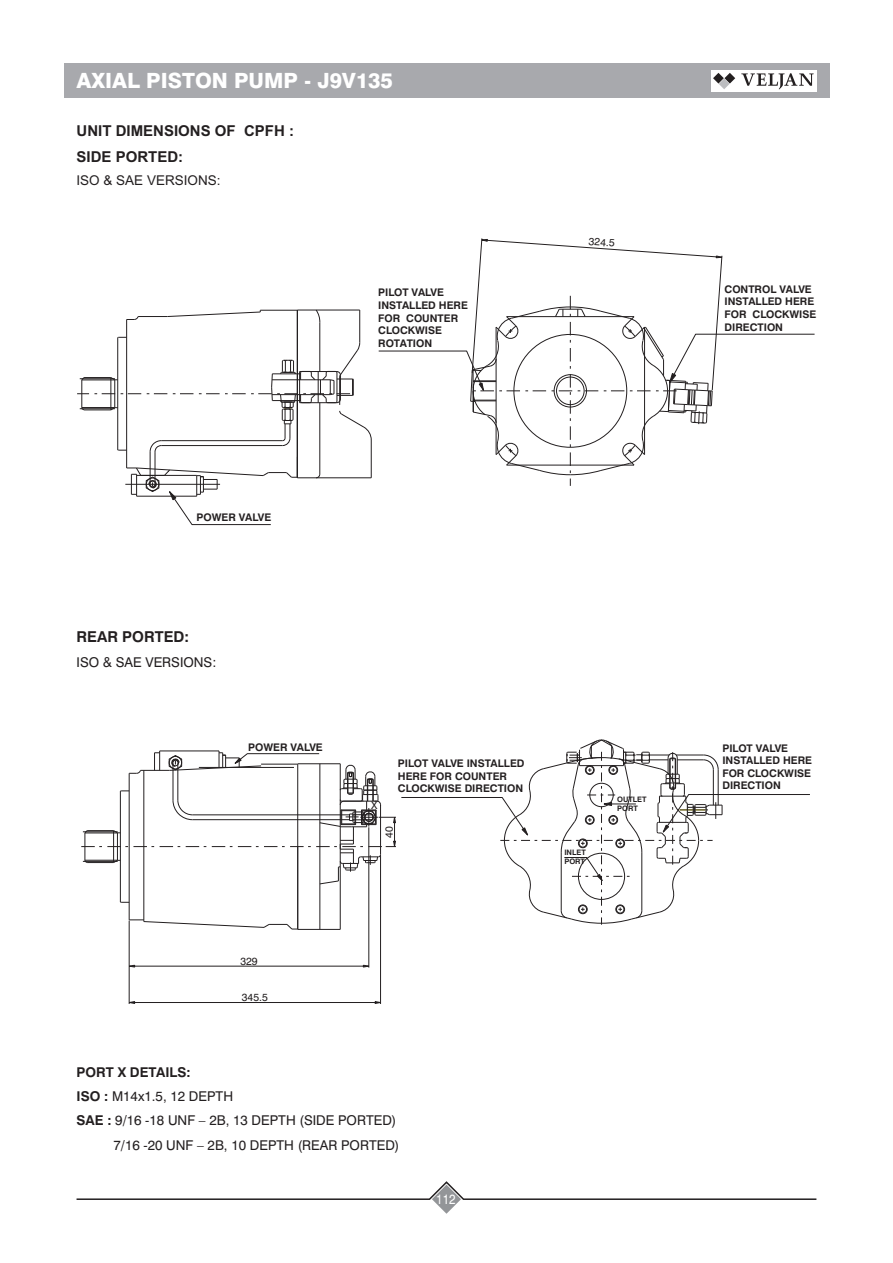
<style>
.page{position:relative;width:893px;height:1263px;background:#fff}
.page>*{position:absolute;margin:0;border:0;box-sizing:border-box;transform-origin:0 0}
.t1{font:800 21px "Swiss 721 BT";color:#fff}
.t2{font:700 15px/25.2px "Arial";color:#231f20}
.t3{font:700 15px "Swiss 721 BT";color:#231f20}
.t4{font:13.5px "Swiss 721 BT";color:#231f20}
.t5{font:13.5px "Arial";color:#231f20}
.t6{font:700 13.5px "Swiss 721 BT";color:#231f20}
.t7{font:13.5px "Swiss 721 BT";color:#fff;scale:.87 1}
.t8{font:700 10.5px/12.6px "Swiss 721 BT";color:#231f20}
.t9{font:10.5px "Swiss 721 BT";color:#231f20}
.t10{font:700 7.5px/9px "Swiss 721 BT";color:#231f20}
.s1{font-weight:700}
</style>
<div class="page">
<div style="left:64px;top:64px;width:765px;height:34px;background:#a8a9ad"></div>
<div style="left:711px;top:70px;width:106px;height:21px;background:#fff"></div>
<svg style="left:713px;top:73px;width:22px;height:16px"></svg>
<svg style="left:741px;top:73px;width:73px;height:16px"></svg>
<svg style="left:76px;top:1181px;width:741px;height:33px"></svg>
<hr style="left:126px;top:319px;width:1px;height:149px;background:#231f20">
<hr style="left:260px;top:310px;width:37px;height:1px;background:#231f20">
<hr style="left:359px;top:310px;width:1px;height:32px;background:#231f20">
<hr style="left:297px;top:310px;width:63px;height:1px;background:#231f20">
<hr style="left:297px;top:310px;width:1px;height:84px;background:#231f20">
<hr style="left:319px;top:323px;width:1px;height:48px;background:#231f20">
<svg style="left:315px;top:309px;width:6px;height:15px"></svg>
<svg style="left:127px;top:310px;width:134px;height:10px"></svg>
<svg style="left:378px;top:238px;width:437px;height:248px"></svg>
<svg style="left:77px;top:337px;width:295px;height:188px"></svg>
<hr style="left:129px;top:920px;width:1px;height:84px;background:#231f20">
<hr style="left:380px;top:855px;width:1px;height:149px;background:#231f20">
<hr style="left:135px;top:1002px;width:240px;height:1px;background:#231f20">
<svg style="left:128px;top:1000px;width:8px;height:4px"></svg>
<svg style="left:374px;top:1000px;width:8px;height:4px"></svg>
<hr style="left:369px;top:827px;width:1px;height:140px;background:#231f20">
<hr style="left:135px;top:966px;width:228px;height:1px;background:#231f20">
<svg style="left:128px;top:964px;width:8px;height:4px"></svg>
<svg style="left:362px;top:964px;width:8px;height:4px"></svg>
<svg style="left:81px;top:739px;width:729px;height:191px"></svg>
<h1 class="t1" style="left:77px;top:72px;width:318px">AXIAL PISTON PUMP - J9V135</h1>
<h2 class="t2" style="left:77px;top:120px;width:219px">UNIT DIMENSIONS OF CPFH :<br>SIDE PORTED:</h2>
<p class="t5" style="left:77px;top:175px;width:146px">ISO &amp; SAE VERSIONS:</p>
<p class="t9" style="left:589px;top:237px;width:27px;rotate:4deg">324.5</p>
<p class="t8" style="left:378px;top:287px;width:91px">PILOT VALVE<br>INSTALLED HERE<br>FOR COUNTER<br>CLOCKWISE<br>ROTATION</p>
<p class="t8" style="left:724px;top:284px;width:93px">CONTROL VALVE<br>INSTALLED HERE<br>FOR CLOCKWISE<br>DIRECTION</p>
<p class="t8" style="left:196px;top:512px;width:76px">POWER VALVE</p>
<h2 class="t3" style="left:77px;top:630px;width:114px">REAR PORTED:</h2>
<p class="t4" style="left:77px;top:656px;width:141px">ISO &amp; SAE VERSIONS:</p>
<p class="t8" style="left:248px;top:741px;width:76px">POWER VALVE</p>
<p class="t9" style="left:240px;top:956px;width:19px">329</p>
<p class="t9" style="left:242px;top:993px;width:27px">345.5</p>
<p class="t9" style="left:371px;top:801px;width:8px">X</p>
<p class="t8" style="left:398px;top:758px;width:128px">PILOT VALVE INSTALLED<br>HERE FOR COUNTER<br>CLOCKWISE DIRECTION</p>
<p class="t9" style="left:385px;top:838px;width:13px;rotate:-90deg">40</p>
<p class="t10" style="left:564px;top:849px;width:23px">INLET<br>PORT</p>
<p class="t10" style="left:617px;top:796px;width:31px">OUTLET<br>PORT</p>
<p class="t8" style="left:722px;top:743px;width:91px">PILOT VALVE<br>INSTALLED HERE<br>FOR CLOCKWISE<br>DIRECTION</p>
<p class="t6" style="left:77px;top:1066px;width:115px">PORT X DETAILS:</p>
<p class="t4" style="left:77px;top:1091px;width:158px"><span class="s1">ISO :</span> M14x1.5, 12 DEPTH</p>
<p class="t4" style="left:77px;top:1115px;width:321px"><span class="s1">SAE :</span> 9/16 -18 UNF – 2B, 13 DEPTH (SIDE PORTED)</p>
<p class="t4" style="left:114px;top:1139px;width:287px">7/16 -20 UNF – 2B, 10 DEPTH (REAR PORTED)</p>
<p class="t7" style="left:436px;top:1194px;width:24px">112</p>
</div>
